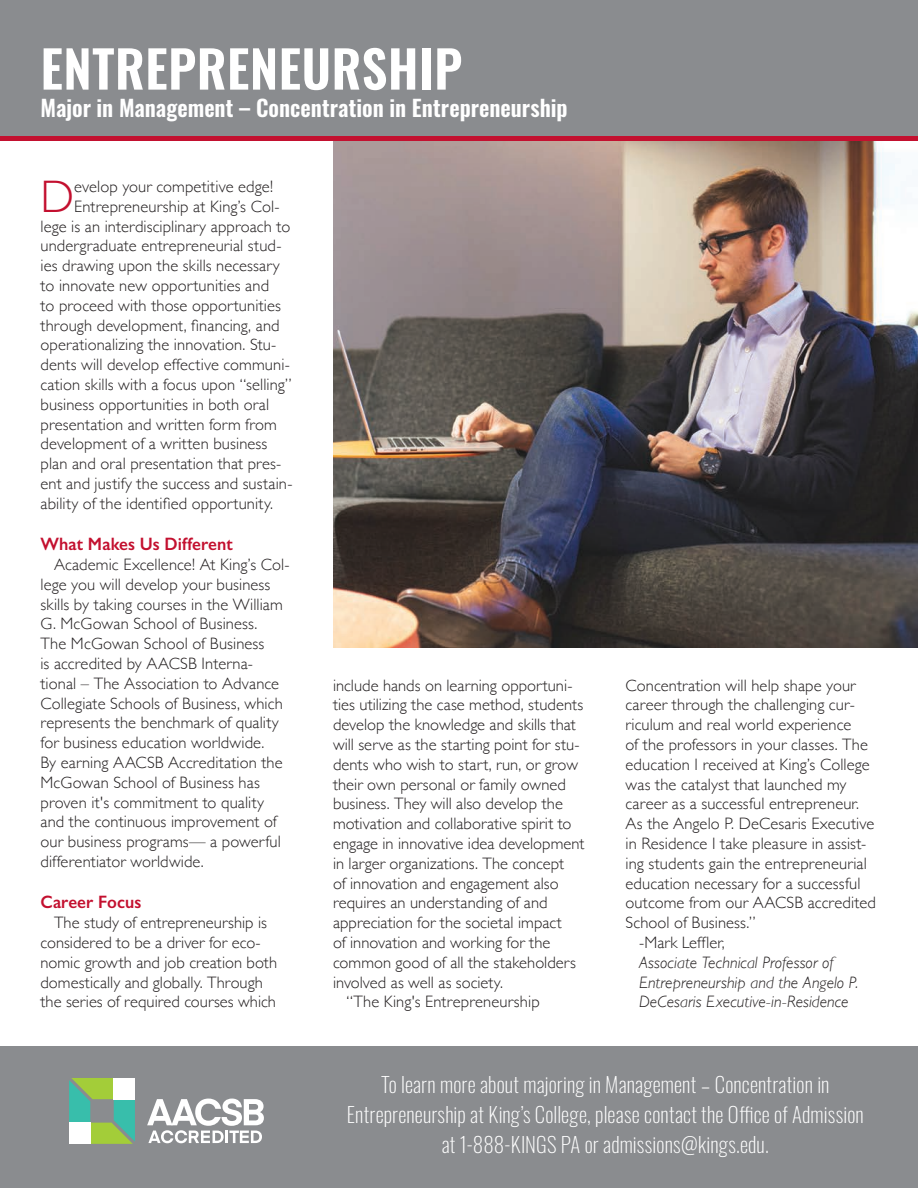
<style>
.page{position:relative;width:918px;height:1188px;background:#fff}
.page>*{position:absolute;margin:0;border:0;box-sizing:border-box;transform-origin:0 0}
.Header__Front{font:600 51px "Oswald";letter-spacing:.01em;color:#fff}
.Body_Copy{font:300 45.6px "Gill Sans";color:#c3102f}
.t1{font:600 22.5px "Oswald";letter-spacing:-.005em;color:#fff}
.Footer_Text{font:200 21px/30px "Oswald";letter-spacing:.01em;color:#fff;text-align:center}
.Body_Copy_Headers{font:600 18px "Gill Sans";letter-spacing:.005em;color:#c3102f;scale:.95 1}
.Body_Copy-2{font:300 16.5px/19.8px "Gill Sans";letter-spacing:.005em;color:#231f20}
.Alum_Quotes{font:italic 300 16.5px/19.8px "Gill Sans";letter-spacing:.005em;color:#231f20}
</style>
<div class="page">
<img style="left:333px;top:141px;width:585px;height:507px">
<div style="left:0;top:0;width:918px;height:137px;background:#8a8c8f"></div>
<div style="left:0;top:1047px;width:918px;height:141px;background:#8a8c8f"></div>
<hr style="left:0;top:137px;width:918px;height:4px;background:#c3102f">
<svg style="left:69px;top:1078px;width:66px;height:66px"></svg>
<div style="left:69px;top:1123px;width:21px;height:21px;background:#fff"></div>
<svg style="left:147px;top:1099px;width:117px;height:44px"></svg>
<p class="Header__Front" style="left:40px;top:42px;width:423px">ENTREPRENEURSHIP</p>
<p class="t1" style="left:40px;top:96px;width:529px">Major in Management – Concentration in Entrepreneurship</p>
<p class="Body_Copy" style="left:40px;top:161px;width:35px">D</p>
<p class="Body_Copy-2" style="left:74px;top:176px;width:200px">evelop your competitive edge!</p>
<p class="Body_Copy-2" style="left:74px;top:196px;width:207px">Entrepreneurship at King’s Col-</p>
<p class="Body_Copy-2" style="left:41px;top:216px;width:251px">lege is an interdisciplinary approach to</p>
<p class="Body_Copy-2" style="left:41px;top:235px;width:242px">undergraduate entrepreneurial stud-</p>
<p class="Body_Copy-2" style="left:41px;top:255px;width:241px">ies drawing upon the skills necessary</p>
<p class="Body_Copy-2" style="left:41px;top:275px;width:230px">to innovate new opportunities and</p>
<p class="Body_Copy-2" style="left:41px;top:295px;width:242px">to proceed with those opportunities</p>
<p class="Body_Copy-2" style="left:41px;top:315px;width:241px">through development, financing, and</p>
<p class="Body_Copy-2" style="left:41px;top:334px;width:237px">operationalizing the innovation. Stu-</p>
<p class="Body_Copy-2" style="left:41px;top:354px;width:251px">dents will develop effective communi-</p>
<p class="Body_Copy-2" style="left:41px;top:374px;width:253px">cation skills with a focus upon “selling”</p>
<p class="Body_Copy-2" style="left:41px;top:394px;width:230px">business opportunities in both oral</p>
<p class="Body_Copy-2" style="left:41px;top:414px;width:238px">presentation and written form from</p>
<p class="Body_Copy-2" style="left:41px;top:433px;width:228px">development of a written business</p>
<p class="Body_Copy-2" style="left:41px;top:453px;width:242px">plan and oral presentation that pres-</p>
<p class="Body_Copy-2" style="left:41px;top:473px;width:254px">ent and justify the success and sustain-</p>
<p class="Body_Copy-2" style="left:41px;top:493px;width:234px">ability of the identified opportunity.</p>
<p class="Body_Copy_Headers" style="left:40px;top:533px;width:204px">What Makes Us Different</p>
<p class="Body_Copy-2" style="left:41px;top:554px;width:251px;text-indent:13px">Academic Excellence! At King’s Col&shy;lege you will develop your business skills by taking courses in the William G. McGowan School of Business.<br>The McGowan School of Business<br>is accredited by AACSB Interna&shy;tional – The Association to Advance Collegiate Schools of Business, which represents the benchmark of quality for business education worldwide.<br>By earning AACSB Accreditation the McGowan School of Business has proven it's commitment to quality and the continuous improvement of our business programs— a powerful differentiator worldwide.</p>
<p class="Body_Copy_Headers" style="left:40px;top:891px;width:108px">Career Focus</p>
<p class="Body_Copy-2" style="left:41px;top:912px;width:238px;text-indent:13px">The study of entrepreneurship is considered to be a driver for eco&shy;nomic growth and job creation both domestically and globally. Through the series of required courses which</p>
<p class="Body_Copy-2" style="left:333px;top:675px;width:253px">include hands on learning opportuni&shy;ties utilizing the case method, students develop the knowledge and skills that will serve as the starting point for stu&shy;dents who wish to start, run, or grow their own personal or family owned business. They will also develop the motivation and collaborative spirit to engage in innovative idea development in larger organizations. The concept<br>of innovation and engagement also requires an understanding of and appreciation for the societal impact<br>of innovation and working for the common good of all the stakeholders involved as well as society.</p>
<p class="Body_Copy-2" style="left:346px;top:991px;width:195px">“The King's Entrepreneurship</p>
<p class="Body_Copy-2" style="left:626px;top:675px;width:252px">Concentration will help shape your career through the challenging cur&shy;riculum and real world experience<br>of the professors in your classes. The education I received at King’s College was the catalyst that launched my career as a successful entrepreneur.<br>As the Angelo P. DeCesaris Executive in Residence I take pleasure in assist&shy;ing students gain the entrepreneurial education necessary for a successful outcome from our AACSB accredited School of Business.”</p>
<p class="Body_Copy-2" style="left:639px;top:932px;width:87px">-Mark Leffler,</p>
<p class="Alum_Quotes" style="left:639px;top:952px;width:221px">Associate Technical Professor of<br>Entrepreneurship and the Angelo P.<br>DeCesaris Executive-in-Residence</p>
<p class="Footer_Text" style="left:347px;top:1067px;width:519px">To learn more about majoring in Management – Concentration in<br>Entrepreneurship at King’s College, please contact the Office of Admission at 1-888-KINGS PA or admissions@kings.edu.</p>
</div>
